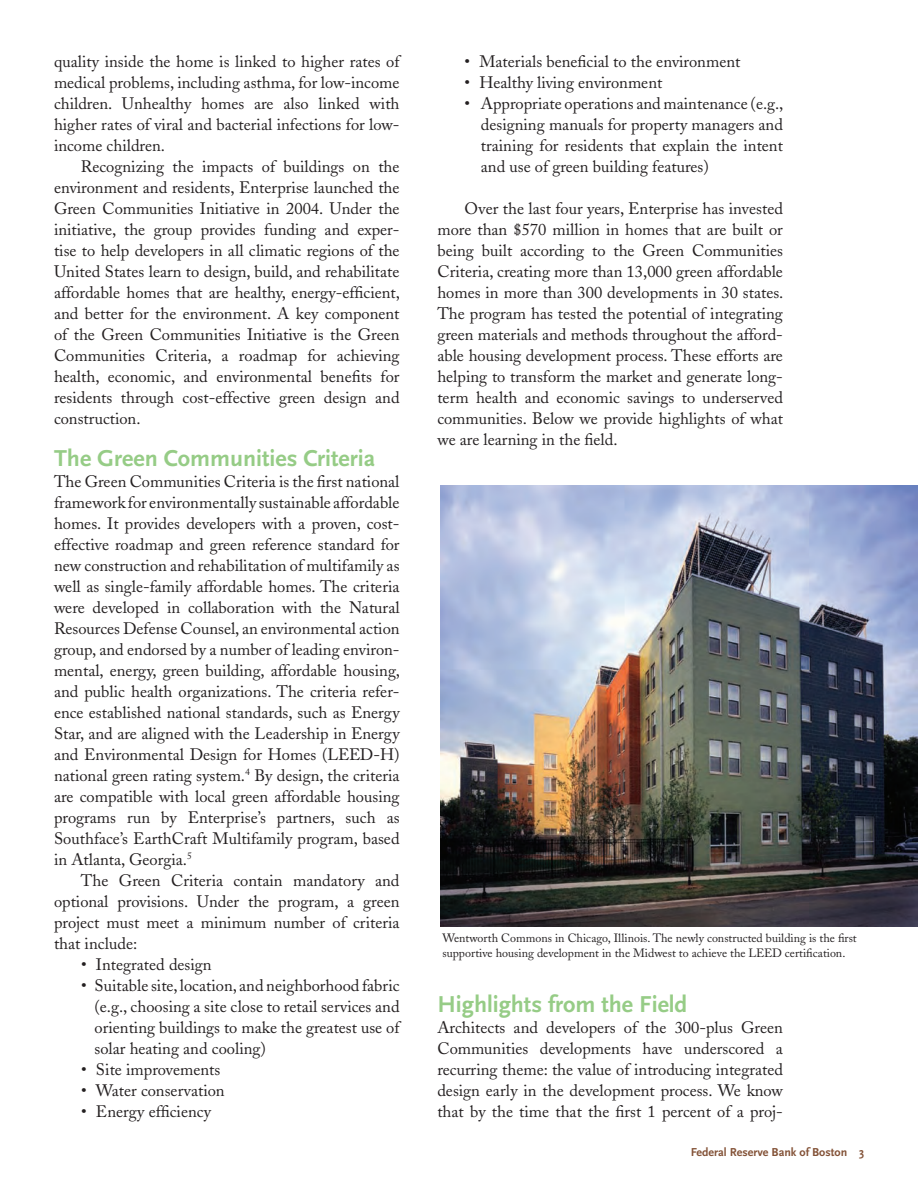
<style>
.page{position:relative;width:918px;height:1188px;background:#fff}
.page>*{position:absolute;margin:0;border:0;box-sizing:border-box;transform-origin:0 0}
.text_noIndent{font:700 24px "Scala Sans";color:#96cc86}
.text_noIndent-2{font:16.5px/21px "Adobe Caslon";color:#231f20;text-align:justify}
.B_head{font:12px/15px "Adobe Caslon";color:#231f20}
.t1{font:700 12px "Scala Sans";color:#835237}
</style>
<div class="page">
<img style="left:441px;top:485px;width:477px;height:441px">
<p class="text_noIndent-2" style="left:54px;top:51px;width:347px">quality inside the home is linked to higher rates of medical problems, including asthma, for low-income children. Unhealthy homes are also linked with higher rates of viral and bacterial infections for low&shy;income children.</p>
<p class="text_noIndent-2" style="left:54px;top:156px;width:348px;text-indent:27px">Recognizing the impacts of buildings on the environment and residents, Enterprise launched the Green Communities Initiative in 2004. Under the initiative, the group provides funding and exper&shy;tise to help developers in all climatic regions of the United States learn to design, build, and rehabilitate affordable homes that are healthy, energy-efficient, and better for the environment. A key component of the Green Communities Initiative is the Green Communities Criteria, a roadmap for achieving health, economic, and environmental benefits for residents through cost-effective green design and construction.</p>
<p class="text_noIndent" style="left:54px;top:445px;width:323px">The Green Communities Criteria</p>
<p class="text_noIndent-2" style="left:54px;top:471px;width:348px">The Green Communities Criteria is the first national framework for environmentally sustainable affordable homes. It provides developers with a proven, cost&shy;effective roadmap and green reference standard for new construction and rehabilitation of multifamily as well as single-family affordable homes. The criteria were developed in collaboration with the Natural Resources Defense Counsel, an environmental action group, and endorsed by a number of leading environ&shy;mental, energy, green building, affordable housing, and public health organizations. The criteria refer&shy;ence established national standards, such as Energy Star, and are aligned with the Leadership in Energy and Environmental Design for Homes (LEED-H) national green rating system.<sup>4</sup> By design, the criteria are compatible with local green affordable housing programs run by Enterprise’s partners, such as Southface’s EarthCraft Multifamily program, based in Atlanta, Georgia.<sup>5</sup></p>
<p class="text_noIndent-2" style="left:54px;top:870px;width:347px;text-indent:27px">The Green Criteria contain mandatory and optional provisions. Under the program, a green project must meet a minimum number of criteria that include:</p>
<p class="text_noIndent-2" style="left:81px;top:954px;width:132px">• Integrated design</p>
<p class="text_noIndent-2" style="left:94px;top:975px;width:307px;text-indent:-14px">• Suitable site, location, and neighborhood fabric (e.g., choosing a site close to retail services and orienting buildings to make the greatest use of solar heating and cooling)</p>
<p class="text_noIndent-2" style="left:81px;top:1059px;width:141px">• Site improvements</p>
<p class="text_noIndent-2" style="left:81px;top:1080px;width:145px">• Water conservation</p>
<p class="text_noIndent-2" style="left:81px;top:1101px;width:132px">• Energy efficiency</p>
<p class="text_noIndent-2" style="left:464px;top:51px;width:278px">• Materials beneficial to the environment</p>
<p class="text_noIndent-2" style="left:464px;top:72px;width:199px">• Healthy living environment</p>
<p class="text_noIndent-2" style="left:481px;top:93px;width:304px;text-indent:-16px">• Appropriate operations and maintenance (e.g., designing manuals for property managers and training for residents that explain the intent and use of green building features)</p>
<p class="text_noIndent-2" style="left:437px;top:198px;width:348px;text-indent:27px">Over the last four years, Enterprise has invested more than $570 million in homes that are built or being built according to the Green Communities Criteria, creating more than 13,000 green affordable homes in more than 300 developments in 30 states.<br>The program has tested the potential of integrating green materials and methods throughout the afford&shy;able housing development process. These efforts are helping to transform the market and generate long&shy;term health and economic savings to underserved communities. Below we provide highlights of what we are learning in the field.</p>
<p class="B_head" style="left:442px;top:931px;width:416px">Wentworth Commons in Chicago, Illinois. The newly constructed building is the first supportive housing development in the Midwest to achieve the LEED certification.</p>
<p class="text_noIndent" style="left:437px;top:991px;width:251px">Highlights from the Field</p>
<p class="text_noIndent-2" style="left:437px;top:1017px;width:347px">Architects and developers of the 300-plus Green Communities developments have underscored a recurring theme: the value of introducing integrated design early in the development process. We know that by the time that the first 1 percent of a proj-</p>
<p class="t1" style="left:691px;top:1146px;width:175px">Federal Reserve Bank of Boston 3</p>
</div>
